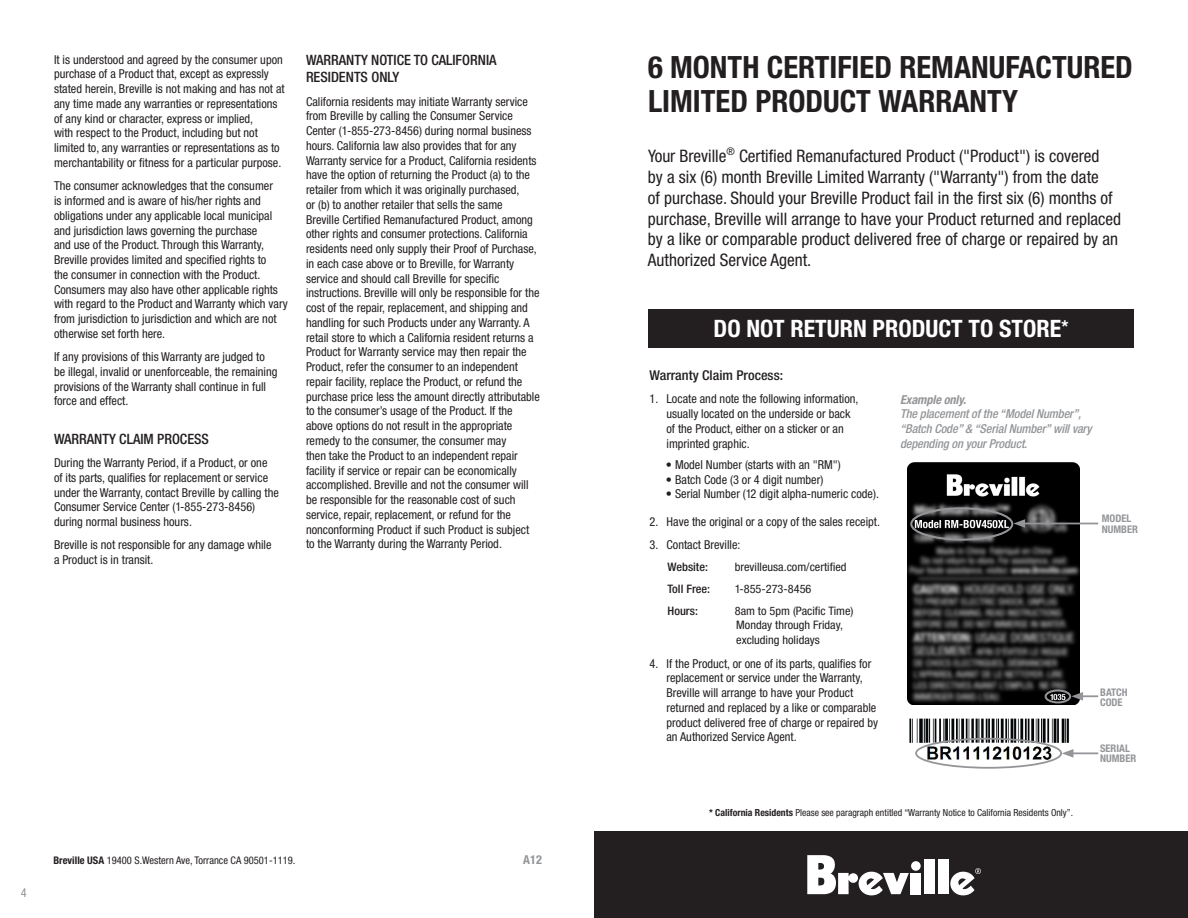
<style>
.page{position:relative;width:1188px;height:918px;background:#fff}
.page>*{position:absolute;margin:0;border:0;box-sizing:border-box;transform-origin:0 0}
.t1{font:700 condensed 30.75px/34.5px "Helvetica Neue";color:#231f20}
.t2{font:700 condensed 24px "Helvetica Neue";color:#fff}
.t3{font:condensed 17.25px/20.7px "Helvetica Neue";color:#231f20}
.t4{font:500 condensed 14.25px/17.1px "Helvetica Neue";color:#231f20}
.t5{font:500 condensed 13.5px "Helvetica Neue";color:#231f20;scale:1.05 1}
.t6{font:condensed 12.3px/14.7px "Helvetica Neue";color:#231f20}
.t7{font:italic 500 condensed 12.3px/14.7px "Helvetica Neue";letter-spacing:-.01em;color:#939598}
.t8{font:italic 700 condensed 12.3px "Helvetica Neue";letter-spacing:-.01em;color:#939598}
.t9{font:700 condensed 12.3px "Helvetica Neue";color:#939598}
.t10{font:condensed 12.3px "Helvetica Neue";color:#939598}
.t11{font:condensed 11.7px/14.4px "Helvetica Neue";color:#231f20;scale:1.05 1}
.t12{font:500 condensed 11.7px "Helvetica Neue";color:#231f20;scale:1.05 1}
.t13{font:condensed 10.5px "Helvetica Neue";color:#231f20}
.t14{font:700 condensed 10.5px/10.5px "Helvetica Neue";color:#939598}
.t15{font:condensed 9.75px "Helvetica Neue";color:#231f20}
.s1{font-weight:700}
</style>
<div class="page">
<div style="left:648px;top:310px;width:486px;height:38px;background:#231f20"></div>
<div style="left:594px;top:831px;width:594px;height:87px;background:#231f20"></div>
<div style="left:938px;top:860px;width:10px;height:34px;background:#fff"></div>
<div style="left:924px;top:860px;width:11px;height:34px;background:#fff"></div>
<div style="left:911px;top:861px;width:10px;height:10px;background:#fff;border-radius:50%"></div>
<div style="left:910px;top:873px;width:11px;height:21px;background:#fff"></div>
<svg style="left:807px;top:855px;width:102px;height:40px"></svg>
<svg style="left:950px;top:868px;width:31px;height:27px"></svg>
<img style="left:908px;top:462px;width:171px;height:242px">
<hr style="left:1022px;top:523px;width:76px;height:1px;background:#939598">
<svg style="left:1013px;top:519px;width:12px;height:9px"></svg>
<div style="left:910px;top:507px;width:103px;height:34px;border:2px solid #939598;border-radius:50%"></div>
<div style="left:1045px;top:689px;width:26px;height:14px;border:2px solid #939598;border-radius:50%"></div>
<svg style="left:1071px;top:692px;width:27px;height:9px"></svg>
<img style="left:909px;top:718px;width:171px;height:43px">
<div style="left:915px;top:738px;width:147px;height:31px;border:2px solid #939598;border-radius:50%"></div>
<hr style="left:1070px;top:752px;width:28px;height:2px;background:#939598">
<svg style="left:1062px;top:749px;width:11px;height:9px"></svg>
<p class="t6" style="left:54px;top:52px;width:232px">It is understood and agreed by the consumer upon purchase of a Product that, except as expressly stated herein, Breville is not making and has not at any time made any warranties or representations of any kind or character, express or implied,<br>with respect to the Product, including but not limited to, any warranties or representations as to merchantability or fitness for a particular purpose.</p>
<p class="t6" style="left:54px;top:178px;width:235px">The consumer acknowledges that the consumer<br>is informed and is aware of his/her rights and obligations under any applicable local municipal and jurisdiction laws governing the purchase<br>and use of the Product. Through this Warranty, Breville provides limited and specified rights to<br>the consumer in connection with the Product.<br>Consumers may also have other applicable rights with regard to the Product and Warranty which vary from jurisdiction to jurisdiction and which are not otherwise set forth here.</p>
<p class="t6" style="left:54px;top:349px;width:225px">If any provisions of this Warranty are judged to be illegal, invalid or unenforceable, the remaining provisions of the Warranty shall continue in full force and effect.</p>
<p class="t4" style="left:54px;top:430px;width:157px">WARRANTY CLAIM PROCESS</p>
<p class="t6" style="left:54px;top:455px;width:226px">During the Warranty Period, if a Product, or one of its parts, qualifies for replacement or service under the Warranty, contact Breville by calling the Consumer Service Center (1-855-273-8456) during normal business hours.</p>
<p class="t6" style="left:54px;top:538px;width:219px">Breville is not responsible for any damage while a Product is in transit.</p>
<p class="t4" style="left:306px;top:51px;width:192px">WARRANTY NOTICE TO CALIFORNIA<br>RESIDENTS ONLY</p>
<p class="t6" style="left:306px;top:94px;width:235px">California residents may initiate Warranty service from Breville by calling the Consumer Service Center (1-855-273-8456) during normal business hours. California law also provides that for any Warranty service for a Product, California residents have the option of returning the Product (a) to the retailer from which it was originally purchased,<br>or (b) to another retailer that sells the same<br>Breville Certified Remanufactured Product, among other rights and consumer protections. California residents need only supply their Proof of Purchase, in each case above or to Breville, for Warranty service and should call Breville for specific instructions. Breville will only be responsible for the cost of the repair, replacement, and shipping and handling for such Products under any Warranty. A retail store to which a California resident returns a Product for Warranty service may then repair the Product, refer the consumer to an independent repair facility, replace the Product, or refund the purchase price less the amount directly attributable to the consumer’s usage of the Product. If the above options do not result in the appropriate remedy to the consumer, the consumer may<br>then take the Product to an independent repair facility if service or repair can be economically accomplished. Breville and not the consumer will be responsible for the reasonable cost of such service, repair, replacement, or refund for the nonconforming Product if such Product is subject to the Warranty during the Warranty Period.</p>
<p class="t10" style="left:21px;top:885px;width:7px">4</p>
<p class="t13" style="left:53px;top:854px;width:243px"><span class="s1">Breville USA</span> 19400 S.Western Ave, Torrance CA 90501-1119.</p>
<p class="t9" style="left:523px;top:852px;width:20px">A12</p>
<h1 class="t1" style="left:648px;top:49px;width:486px">6 MONTH CERTIFIED REMANUFACTURED<br>LIMITED PRODUCT WARRANTY</h1>
<p class="t3" style="left:648px;top:146px;width:475px">Your Breville<sup>®</sup> Certified Remanufactured Product ("Product") is covered<br>by a six (6) month Breville Limited Warranty ("Warranty") from the date<br>of purchase. Should your Breville Product fail in the first six (6) months of purchase, Breville will arrange to have your Product returned and replaced by a like or comparable product delivered free of charge or repaired by an Authorized Service Agent.</p>
<h2 class="t2" style="left:714px;top:314px;width:356px">DO NOT RETURN PRODUCT TO STORE<sup>*</sup></h2>
<p class="t5" style="left:650px;top:367px;width:129px">Warranty Claim Process:</p>
<p class="t6" style="left:667px;top:392px;width:194px;text-indent:-17px">1. Locate and note the following information, usually located on the underside or back of the Product, either on a sticker or an imprinted graphic.</p>
<p class="t6" style="left:666px;top:457px;width:176px">• Model Number (starts with an "RM")</p>
<p class="t6" style="left:666px;top:472px;width:159px">• Batch Code (3 or 4 digit number)</p>
<p class="t6" style="left:666px;top:487px;width:214px">• Serial Number (12 digit alpha-numeric code).</p>
<p class="t6" style="left:649px;top:514px;width:232px">2. Have the original or a copy of the sales receipt.</p>
<p class="t6" style="left:649px;top:537px;width:92px">3. Contact Breville:</p>
<p class="t12" style="left:668px;top:560px;width:40px">Website:</p>
<p class="t11" style="left:735px;top:560px;width:108px">brevilleusa.com/certified</p>
<p class="t12" style="left:668px;top:582px;width:42px">Toll Free:</p>
<p class="t11" style="left:735px;top:582px;width:75px">1-855-273-8456</p>
<p class="t12" style="left:668px;top:604px;width:31px">Hours:</p>
<p class="t11" style="left:735px;top:604px;width:115px">8am to 5pm (Pacific Time)<br>Monday through Friday, excluding holidays</p>
<p class="t6" style="left:667px;top:656px;width:213px;text-indent:-17px">4. If the Product, or one of its parts, qualifies for replacement or service under the Warranty, Breville will arrange to have your Product returned and replaced by a like or comparable product delivered free of charge or repaired by an Authorized Service Agent.</p>
<p class="t8" style="left:900px;top:392px;width:67px">Example only.</p>
<p class="t7" style="left:900px;top:407px;width:193px">The placement of the “Model Number”, “Batch Code” &amp; “Serial Number” will vary depending on your Product.</p>
<p class="t14" style="left:1102px;top:513px;width:38px">MODEL<br>NUMBER</p>
<p class="t14" style="left:1100px;top:686px;width:13px">Batch<br>Code</p>
<p class="t14" style="left:1100px;top:743px;width:13px">Serial<br>Number</p>
<p class="t15" style="left:709px;top:807px;width:366px"><span class="s1">* California Residents</span> Please see paragraph entitled “Warranty Notice to California Residents Only”.</p>
</div>
